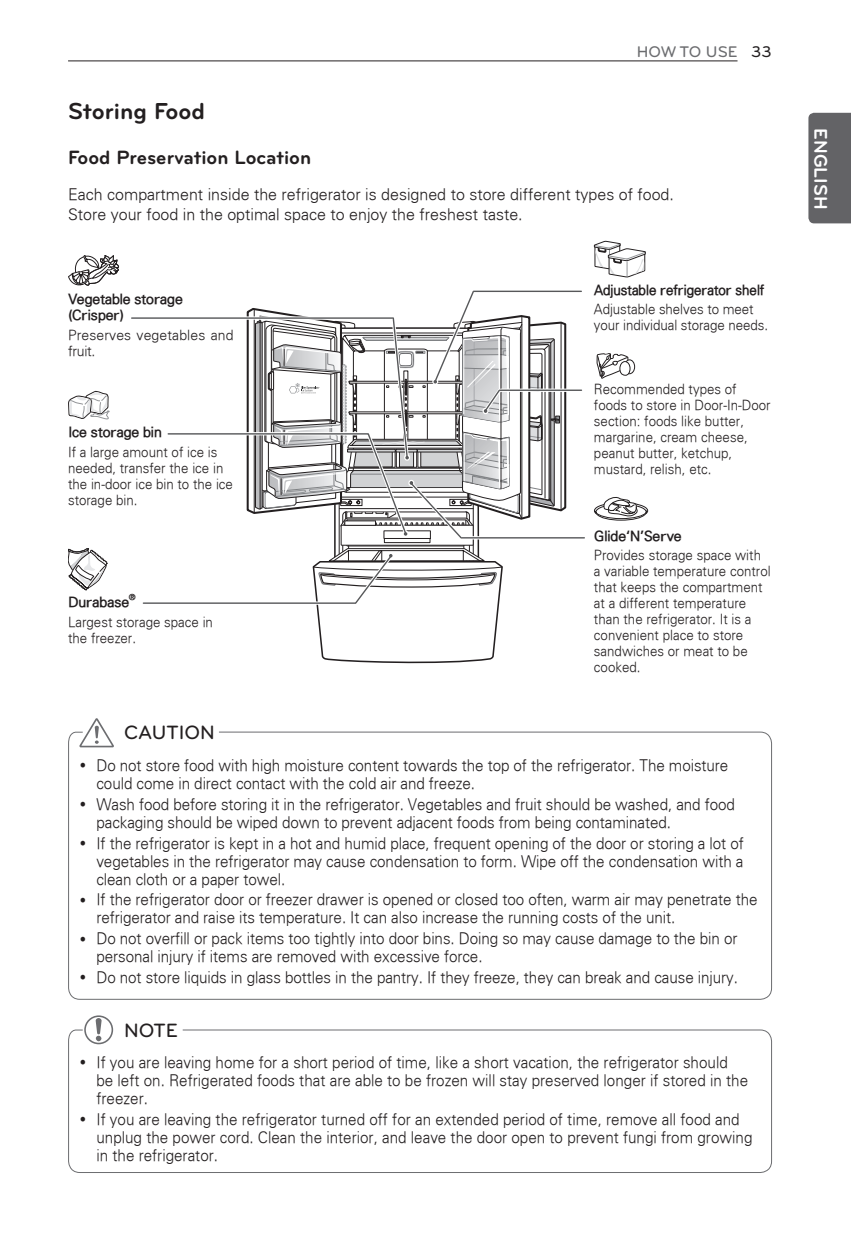
<style>
.page{position:relative;width:851px;height:1248px;background:#fff}
.page>*{position:absolute;margin:0;border:0;box-sizing:border-box;transform-origin:0 0}
.t1{font:700 24px "Bryant LG";color:#231f20}
.t2{font:700 20px "Bryant LG";color:#231f20}
.t3{font:500 20px "Bryant LG";color:#231f20}
.t4{font:700 19px "Bryant LG";color:#fff}
.t5{font:300 16px/18px "Univers";letter-spacing:-.005em;color:#231f20;scale:.95 1}
.t6{font:300 16px/19.2px "Univers";letter-spacing:-.005em;color:#231f20}
.t7{font:500 16px "Bryant LG";color:#6c6d70}
.t8{font:300 14px/16px "Univers";color:#231f20;scale:.95 1}
.t9{font:300 14px/16px "Univers";color:#231f20}
.t10{font:300 14px/16px "Univers";color:#231f20}
.t11{font:300 14px "Univers";color:#231f20;scale:.95 1}
.t12{font:300 8.2px "Univers";color:#231f20}
.s1{color:#231f20}
</style>
<div class="page">
<hr style="left:68px;top:61px;width:669px;height:1px;background:#231f20">
<div style="left:808px;top:113px;width:42px;height:110px;background:#636366"></div>
<svg style="left:88px;top:718px;width:17px;height:13px"></svg>
<svg style="left:68px;top:731px;width:704px;height:269px"></svg>
<svg style="left:85px;top:1016px;width:27px;height:27px"></svg>
<div style="left:84px;top:1015px;width:29px;height:29px;border:2px solid #6c6d70;border-radius:50%"></div>
<svg style="left:96px;top:1017px;width:6px;height:11px"></svg>
<svg style="left:68px;top:1028px;width:704px;height:145px"></svg>
<svg style="left:68px;top:255px;width:51px;height:30px"></svg>
<hr style="left:132px;top:317px;width:261px;height:2px;background:#57585a">
<hr style="left:143px;top:602px;width:212px;height:1px;background:#57585a">
<hr style="left:461px;top:537px;width:123px;height:1px;background:#57585a">
<svg style="left:68px;top:391px;width:41px;height:28px"></svg>
<svg style="left:68px;top:548px;width:40px;height:42px"></svg>
<svg style="left:594px;top:497px;width:54px;height:23px"></svg>
<hr style="left:499px;top:389px;width:82px;height:2px;background:#57585a">
<svg style="left:167px;top:291px;width:400px;height:373px"></svg>
<hr style="left:475px;top:290px;width:107px;height:3px;background:#fff">
<hr style="left:473px;top:290px;width:108px;height:2px;background:#57585a">
<svg style="left:594px;top:241px;width:51px;height:36px"></svg>
<svg style="left:596px;top:353px;width:32px;height:25px"></svg>
<svg style="left:624px;top:360px;width:10px;height:14px"></svg>
<div style="left:624px;top:359px;width:11px;height:15px;border:1px solid #231f20;border-radius:50%"></div>
<div style="left:619px;top:361px;width:11px;height:14px;background:#fff;border-radius:50%"></div>
<div style="left:619px;top:361px;width:11px;height:15px;border:1px solid #231f20;border-radius:50%"></div>
<svg style="left:81px;top:762px;width:4px;height:5px"></svg>
<svg style="left:81px;top:801px;width:4px;height:5px"></svg>
<svg style="left:81px;top:840px;width:4px;height:5px"></svg>
<svg style="left:81px;top:897px;width:4px;height:5px"></svg>
<svg style="left:81px;top:936px;width:4px;height:4px"></svg>
<svg style="left:81px;top:975px;width:4px;height:4px"></svg>
<svg style="left:81px;top:1059px;width:4px;height:5px"></svg>
<svg style="left:81px;top:1116px;width:4px;height:5px"></svg>
<p class="t7" style="left:636px;top:42px;width:136px">HOW TO USE <span class="s1">33</span></p>
<h1 class="t1" style="left:68px;top:96px;width:138px">Storing Food</h1>
<p class="t2" style="left:68px;top:145px;width:245px">Food Preservation Location</p>
<p class="t6" style="left:68px;top:184px;width:607px">Each compartment inside the refrigerator is designed to store different types of food.<br>Store your food in the optimal space to enjoy the freshest taste.</p>
<p class="t9" style="left:68px;top:290px;width:116px">Vegetable storage (Crisper)</p>
<p class="t10" style="left:68px;top:326px;width:167px">Preserves vegetables and fruit.</p>
<p class="t9" style="left:68px;top:423px;width:95px">Ice storage bin</p>
<p class="t8" style="left:68px;top:444px;width:175px">If a large amount of ice is needed, transfer the ice in the in-door ice bin to the ice storage bin.</p>
<p class="t9" style="left:68px;top:593px;width:62px">Durabase</p>
<p class="t12" style="left:129px;top:592px;width:8px">®</p>
<p class="t8" style="left:68px;top:613px;width:154px">Largest storage space in the freezer.</p>
<p class="t11" style="left:594px;top:281px;width:180px">Adjustable refrigerator shelf</p>
<p class="t8" style="left:594px;top:300px;width:185px">Adjustable shelves to meet your individual storage needs.</p>
<p class="t8" style="left:594px;top:380px;width:187px">Recommended types of foods to store in Door-In-Door section: foods like butter, margarine, cream cheese, peanut butter, ketchup, mustard, relish, etc.</p>
<p class="t9" style="left:594px;top:528px;width:89px">Glide‘N’Serve</p>
<p class="t8" style="left:594px;top:546px;width:187px">Provides storage space with a variable temperature control that keeps the compartment at a different temperature than the refrigerator. It is a convenient place to store sandwiches or meat to be cooked.</p>
<p class="t3" style="left:124px;top:720px;width:28px">CAUTION</p>
<p class="t5" style="left:96px;top:755px;width:666px">Do not store food with high moisture content towards the top of the refrigerator. The moisture could come in direct contact with the cold air and freeze.</p>
<p class="t5" style="left:96px;top:794px;width:673px">Wash food before storing it in the refrigerator. Vegetables and fruit should be washed, and food packaging should be wiped down to prevent adjacent foods from being contaminated.</p>
<p class="t5" style="left:96px;top:833px;width:683px;text-align:justify">If the refrigerator is kept in a hot and humid place, frequent opening of the door or storing a lot of vegetables in the refrigerator may cause condensation to form. Wipe off the condensation with a clean cloth or a paper towel.</p>
<p class="t5" style="left:96px;top:890px;width:697px">If the refrigerator door or freezer drawer is opened or closed too often, warm air may penetrate the refrigerator and raise its temperature. It can also increase the running costs of the unit.</p>
<p class="t5" style="left:96px;top:929px;width:676px">Do not overfill or pack items too tightly into door bins. Doing so may cause damage to the bin or personal injury if items are removed with excessive force.</p>
<p class="t5" style="left:96px;top:967px;width:676px">Do not store liquids in glass bottles in the pantry. If they freeze, they can break and cause injury.</p>
<p class="t3" style="left:124px;top:1017px;width:29px">NOTE</p>
<p class="t5" style="left:96px;top:1052px;width:687px">If you are leaving home for a short period of time, like a short vacation, the refrigerator should be left on. Refrigerated foods that are able to be frozen will stay preserved longer if stored in the freezer.</p>
<p class="t5" style="left:96px;top:1109px;width:692px">If you are leaving the refrigerator turned off for an extended period of time, remove all food and unplug the power cord. Clean the interior, and leave the door open to prevent fungi from growing in the refrigerator.</p>
<p class="t4" style="left:832px;top:128px;width:82px;rotate:90deg">ENGLISH</p>
</div>
